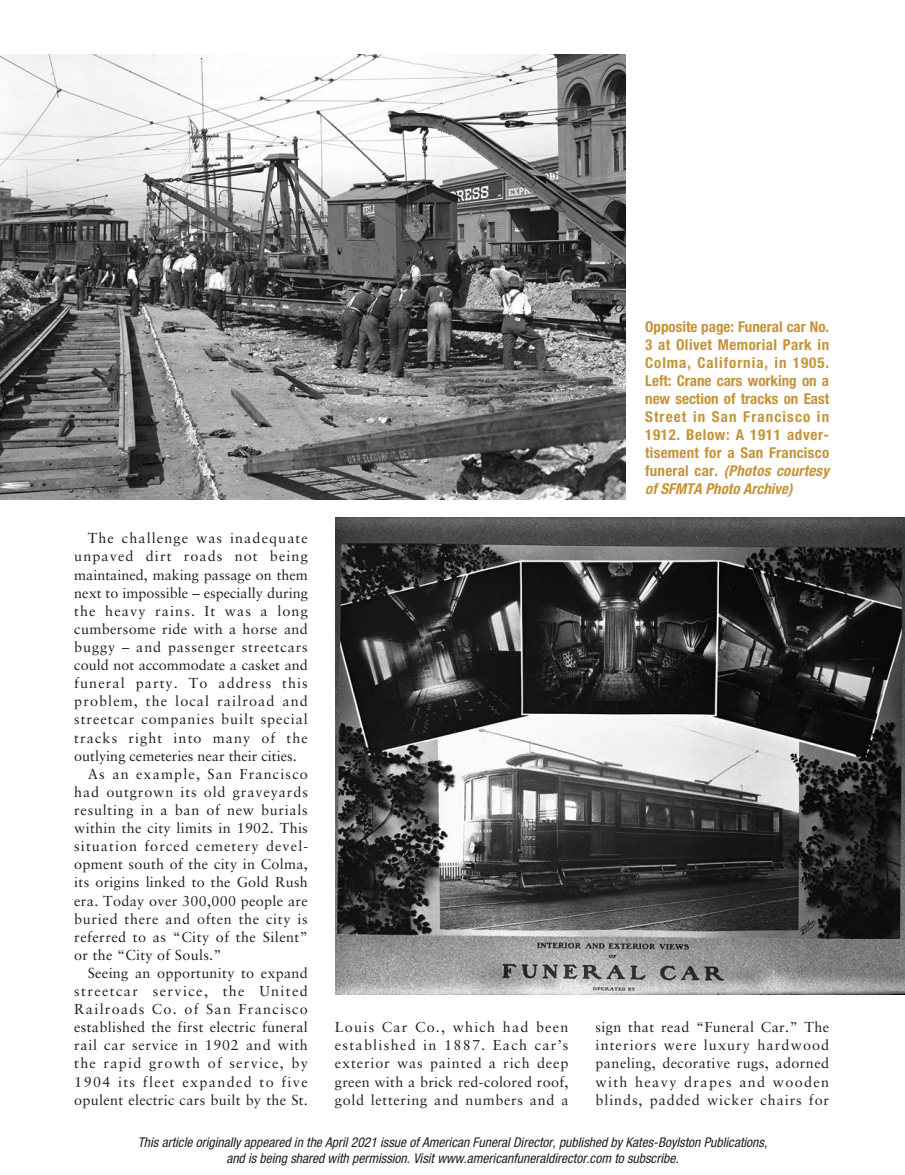
<style>
.page{position:relative;width:905px;height:1175px;background:#fff}
.page>*{position:absolute;margin:0;border:0;box-sizing:border-box;transform-origin:0 0}
.t1{font:700 condensed 15px/18px "Helvetica Neue LT Std";letter-spacing:.045em;color:#c59339;text-align:justify}
.t2{font:14.4px/18.1px "Sabon LT Std";letter-spacing:.05em;color:#231f20;text-align:justify}
.t3{font:14.4px "Sabon LT Std";letter-spacing:.02em;color:#231f20}
.t4{font:14.4px "Sabon LT Std";letter-spacing:.075em;color:#231f20}
.t5{font:14.4px "Sabon LT Std";color:#231f20}
.t6{font:14.4px "Sabon LT Std";letter-spacing:.095em;color:#231f20}
.t7{font:14.4px "Sabon LT Std";letter-spacing:.03em;color:#231f20}
.t8{font:14.4px "Sabon LT Std";letter-spacing:.025em;color:#231f20}
.t9{font:14.4px "Sabon LT Std";letter-spacing:.085em;color:#231f20}
.t10{font:14.4px "Sabon LT Std";letter-spacing:.09em;color:#231f20}
.t11{font:14.4px "Sabon LT Std";letter-spacing:.08em;color:#231f20}
.t12{font:italic condensed 13.5px/16.2px "Helvetica Neue LT Std";color:#231f20;text-align:center}
.s1{font-style:italic}
</style>
<div class="page">
<img style="left:1px;top:54px;width:625px;height:446px">
<img style="left:335px;top:518px;width:569px;height:476px">
<p class="t4" style="left:88px;top:532px;width:222px">The challenge was inadequate</p>
<p class="t4" style="left:74px;top:550px;width:235px">unpaved dirt roads not being</p>
<p class="t5" style="left:74px;top:568px;width:235px">maintained, making passage on them</p>
<p class="t5" style="left:74px;top:586px;width:235px">next to impossible – especially during</p>
<p class="t4" style="left:74px;top:605px;width:235px">the heavy rains. It was a long</p>
<p class="t8" style="left:74px;top:623px;width:235px">cumbersome ride with a horse and</p>
<p class="t2" style="left:74px;top:639px;width:235px">buggy – and passenger streetcars</p>
<p class="t5" style="left:74px;top:659px;width:235px">could not accommodate a casket and</p>
<p class="t4" style="left:74px;top:677px;width:235px">funeral party. To address this</p>
<p class="t4" style="left:74px;top:695px;width:235px">problem, the local railroad and</p>
<p class="t2" style="left:74px;top:711px;width:235px">streetcar companies built special</p>
<p class="t4" style="left:74px;top:731px;width:235px">tracks right into many of the</p>
<p class="t5" style="left:74px;top:749px;width:224px">outlying cemeteries near their cities.</p>
<p class="t11" style="left:88px;top:767px;width:222px">As an example, San Francisco</p>
<p class="t2" style="left:74px;top:784px;width:235px">had outgrown its old graveyards</p>
<p class="t2" style="left:74px;top:802px;width:235px">resulting in a ban of new burials</p>
<p class="t3" style="left:74px;top:822px;width:235px">within the city limits in 1902. This</p>
<p class="t4" style="left:74px;top:840px;width:235px">situation forced cemetery devel-</p>
<p class="t3" style="left:74px;top:858px;width:235px">opment south of the city in Colma,</p>
<p class="t3" style="left:74px;top:876px;width:235px">its origins linked to the Gold Rush</p>
<p class="t3" style="left:74px;top:894px;width:235px">era. Today over 300,000 people are</p>
<p class="t2" style="left:74px;top:910px;width:235px">buried there and often the city is</p>
<p class="t7" style="left:74px;top:930px;width:235px">referred to as “City of the Silent”</p>
<p class="t3" style="left:74px;top:948px;width:149px">or the “City of Souls.”</p>
<p class="t3" style="left:88px;top:967px;width:221px">Seeing an opportunity to expand</p>
<p class="t6" style="left:74px;top:985px;width:235px">streetcar service, the United</p>
<p class="t9" style="left:74px;top:1003px;width:235px">Railroads Co. of San Francisco</p>
<p class="t3" style="left:74px;top:1021px;width:235px">established the first electric funeral</p>
<p class="t2" style="left:74px;top:1037px;width:235px">rail car service in 1902 and with</p>
<p class="t10" style="left:74px;top:1057px;width:235px">the rapid growth of service, by</p>
<p class="t6" style="left:74px;top:1075px;width:235px">1904 its fleet expanded to five</p>
<p class="t3" style="left:74px;top:1093px;width:235px">opulent electric cars built by the St.</p>
<p class="t1" style="left:645px;top:319px;width:185px">Opposite page: Funeral car No.<br>3 at Olivet Memorial Park in Colma, California, in 1905.<br>Left: Crane cars working on a new section of tracks on East Street in San Francisco in 1912. Below: A 1911 adver&shy;tisement for a San Francisco funeral car. <span class="s1">(Photos courtesy of SFMTA Photo Archive)</span></p>
<p class="t2" style="left:335px;top:1019px;width:235px">Louis Car Co., which had been established in 1887. Each car’s exterior was painted a rich deep green with a brick red-colored roof, gold lettering and numbers and a</p>
<p class="t2" style="left:595px;top:1019px;width:235px">sign that read “Funeral Car.” The interiors were luxury hardwood paneling, decorative rugs, adorned with heavy drapes and wooden blinds, padded wicker chairs for</p>
<p class="t12" style="left:138px;top:1135px;width:631px">This article originally appeared in the April 2021 issue of American Funeral Director, published by Kates-Boylston Publications, and is being shared with permission. Visit www.americanfuneraldirector.com to subscribe.</p>
</div>
